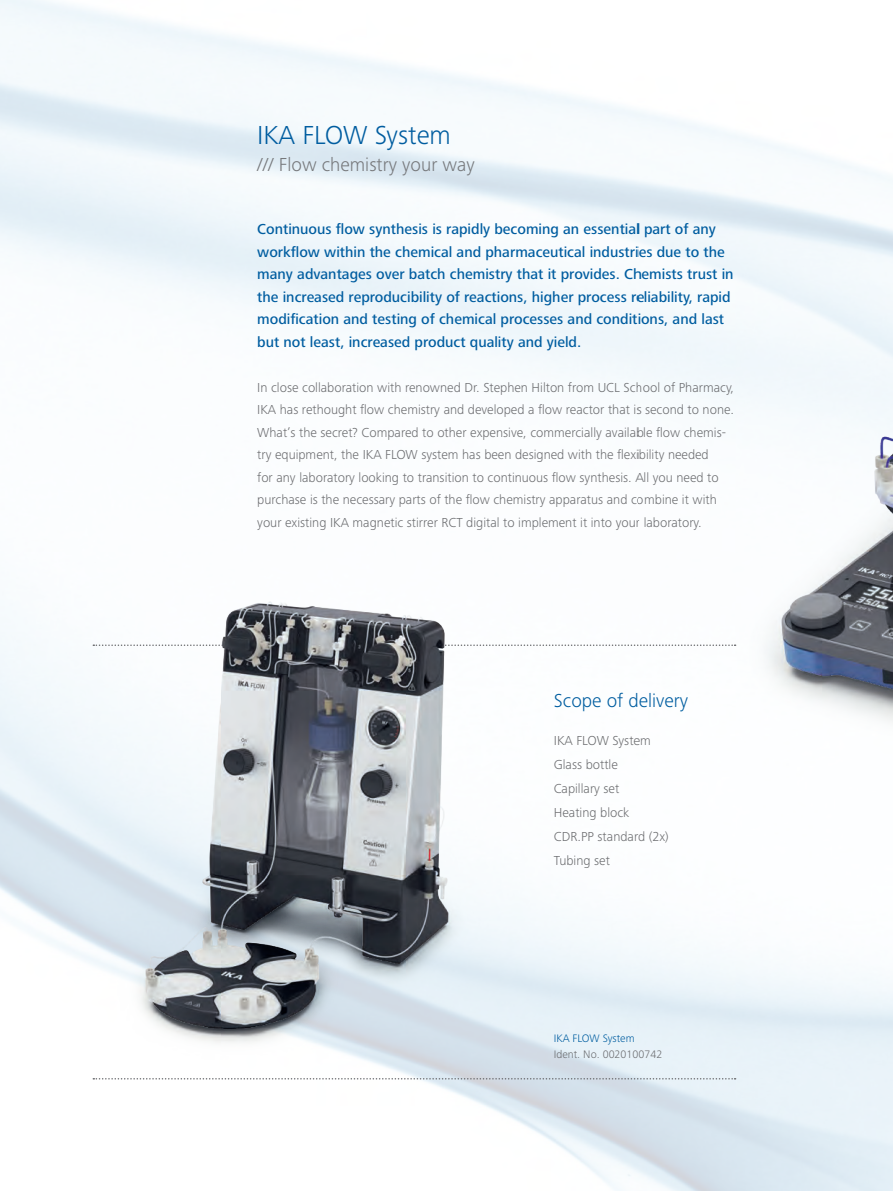
<style>
.page{position:relative;width:893px;height:1191px;background:#fff}
.page>*{position:absolute;margin:0;border:0;box-sizing:border-box;transform-origin:0 0}
.t1{font:300 27px "Frutiger Next IKA";color:#005da0}
.t2{font:300 19.5px "Frutiger Next IKA";color:#76787b}
.t3{font:300 19.5px "Frutiger Next IKA";color:#005da0}
.t4{font:500 15px/22.5px "Frutiger Next IKA";color:#005da0}
.t5{font:300 13.5px/22.5px "Frutiger Next IKA";color:#6c6d70}
.t6{font:300 11.25px "Frutiger Next IKA";color:#6c6d70}
.t7{font:300 11.25px "Frutiger Next IKA";color:#005da0}
</style>
<div class="page">
<svg style="left:610px;top:1078px;width:126px;height:1px"></svg>
<svg style="left:610px;top:644px;width:28px;height:2px"></svg>
<img style="left:638px;top:107px;width:255px;height:649px">
<img style="left:37px;top:506px;width:573px;height:573px">
<h1 class="t1" style="left:257px;top:120px;width:195px">IKA FLOW System</h1>
<h2 class="t2" style="left:257px;top:153px;width:219px">/// Flow chemistry your way</h2>
<p class="t4" style="left:257px;top:218px;width:478px">Continuous flow synthesis is rapidly becoming an essential part of any workflow within the chemical and pharmaceutical industries due to the many advantages over batch chemistry that it provides. Chemists trust in the increased reproducibility of reactions, higher process reliability, rapid modification and testing of chemical processes and conditions, and last but not least, increased product quality and yield.</p>
<p class="t5" style="left:257px;top:376px;width:478px">In close collaboration with renowned Dr. Stephen Hilton from UCL School of Pharmacy, IKA has rethought flow chemistry and developed a flow reactor that is second to none.<br>What’s the secret? Compared to other expensive, commercially available flow chemis&shy;try equipment, the IKA FLOW system has been designed with the flexibility needed<br>for any laboratory looking to transition to continuous flow synthesis. All you need to purchase is the necessary parts of the flow chemistry apparatus and combine it with your existing IKA magnetic stirrer RCT digital to implement it into your laboratory.</p>
<h2 class="t3" style="left:554px;top:689px;width:136px">Scope of delivery</h2>
<p class="t5" style="left:554px;top:728px;width:116px;line-height:24px">IKA FLOW System<br>Glass bottle<br>Capillary set<br>Heating block<br>CDR.PP standard (2x)<br>Tubing set</p>
<p class="t7" style="left:554px;top:1031px;width:82px">IKA FLOW System</p>
<p class="t6" style="left:554px;top:1048px;width:110px">Ident. No. 0020100742</p>
</div>
